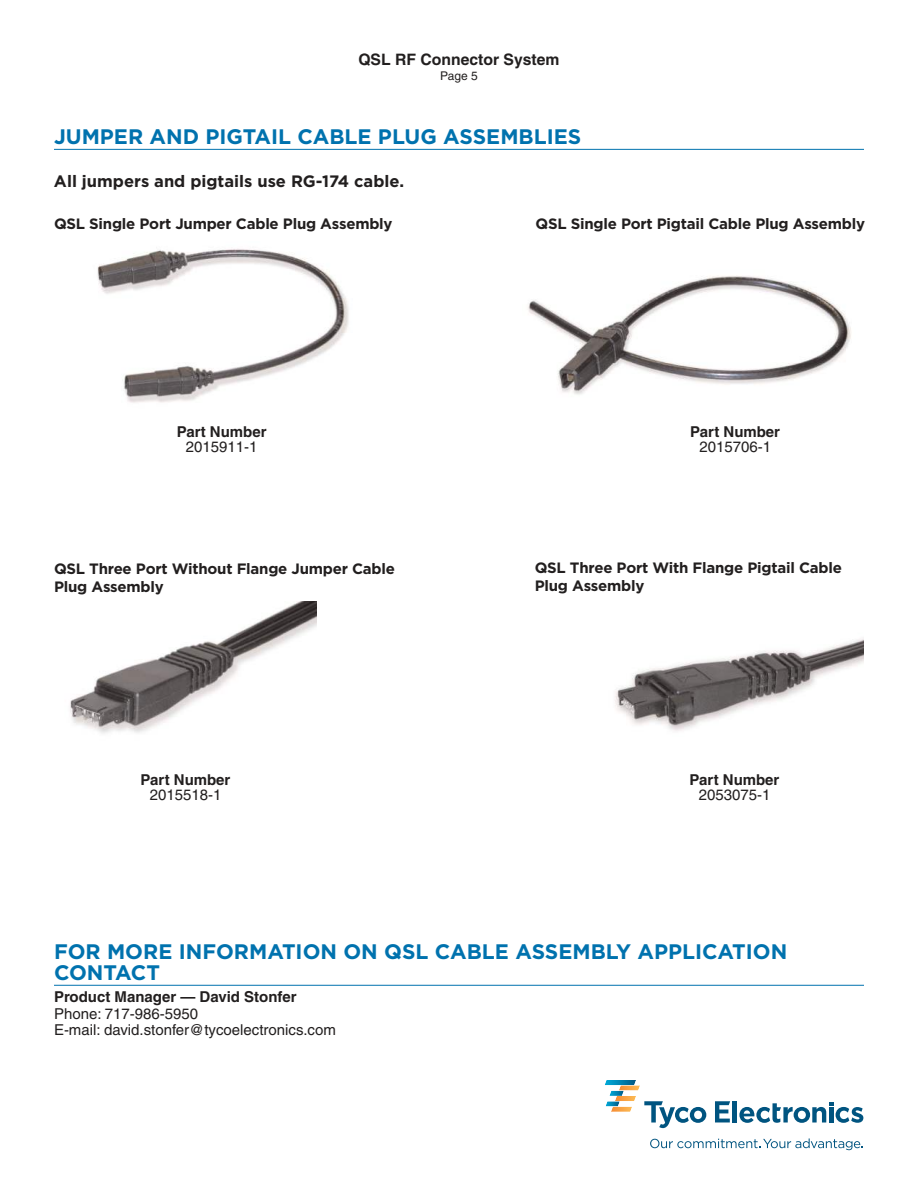
<style>
.page{position:relative;width:918px;height:1188px;background:#fff}
.page>*{position:absolute;margin:0;border:0;box-sizing:border-box;transform-origin:0 0}
.t1{font:700 21px/21px "Gotham";color:#0072ae}
.t2{font:700 16.5px "Gotham";color:#221f1f}
.t3{font:700 15.75px "Helvetica";color:#221f1f}
.t4{font:700 15px/18px "Gotham";letter-spacing:-.015em;color:#221f1f}
.t5{font:15px/16.5px "Helvetica";color:#221f1f}
.t6{font:700 15px "Helvetica";color:#221f1f}
.t7{font:12px "Helvetica";color:#221f1f}
</style>
<div class="page">
<svg style="left:715px;top:1101px;width:15px;height:21px"></svg>
<svg style="left:644px;top:1101px;width:62px;height:27px"></svg>
<hr style="left:733px;top:1101px;width:4px;height:22px;background:#005480">
<svg style="left:739px;top:1102px;width:124px;height:21px"></svg>
<svg style="left:650px;top:1138px;width:213px;height:12px"></svg>
<img style="left:605px;top:1080px;width:31px;height:5px">
<img style="left:609px;top:1091px;width:15px;height:5px">
<img style="left:606px;top:1101px;width:14px;height:6px">
<img style="left:619px;top:1085px;width:21px;height:6px">
<img style="left:615px;top:1096px;width:21px;height:5px">
<img style="left:611px;top:1107px;width:21px;height:5px">
<img style="left:97px;top:248px;width:252px;height:155px">
<img style="left:70px;top:602px;width:246px;height:132px">
<img style="left:528px;top:275px;width:323px;height:120px">
<img style="left:615px;top:638px;width:249px;height:93px">
<hr style="left:54px;top:985px;width:810px;height:1px;background:#0072ae">
<hr style="left:54px;top:149px;width:810px;height:1px;background:#0072ae">
<p class="t3" style="left:358px;top:54px;width:203px">QSL RF Connector System</p>
<p class="t7" style="left:440px;top:71px;width:39px">Page 5</p>
<h1 class="t1" style="left:54px;top:128px;width:529px">JUMPER AND PIGTAIL CABLE PLUG ASSEMBLIES</h1>
<p class="t2" style="left:54px;top:175px;width:352px">All jumpers and pigtails use RG-174 cable.</p>
<p class="t4" style="left:54px;top:216px;width:340px">QSL Single Port Jumper Cable Plug Assembly</p>
<p class="t4" style="left:536px;top:216px;width:331px">QSL Single Port Pigtail Cable Plug Assembly</p>
<p class="t6" style="left:177px;top:426px;width:91px">Part Number</p>
<p class="t5" style="left:186px;top:440px;width:73px">2015911-1</p>
<p class="t6" style="left:690px;top:426px;width:91px">Part Number</p>
<p class="t5" style="left:699px;top:440px;width:73px">2015706-1</p>
<p class="t4" style="left:54px;top:561px;width:343px">QSL Three Port Without Flange Jumper Cable<br>Plug Assembly</p>
<p class="t4" style="left:535px;top:560px;width:309px">QSL Three Port With Flange Pigtail Cable<br>Plug Assembly</p>
<p class="t6" style="left:141px;top:774px;width:91px">Part Number</p>
<p class="t5" style="left:150px;top:788px;width:73px">2015518-1</p>
<p class="t6" style="left:690px;top:774px;width:91px">Part Number</p>
<p class="t5" style="left:699px;top:788px;width:73px">2053075-1</p>
<h1 class="t1" style="left:54px;top:943px;width:735px">FOR MORE INFORMATION ON QSL CABLE ASSEMBLY APPLICATION<br>CONTACT</h1>
<p class="t6" style="left:54px;top:991px;width:244px">Product Manager — David Stonfer</p>
<p class="t5" style="left:54px;top:1007px;width:283px">Phone: 717-986-5950<br>E-mail: david.stonfer@tycoelectronics.com</p>
</div>
